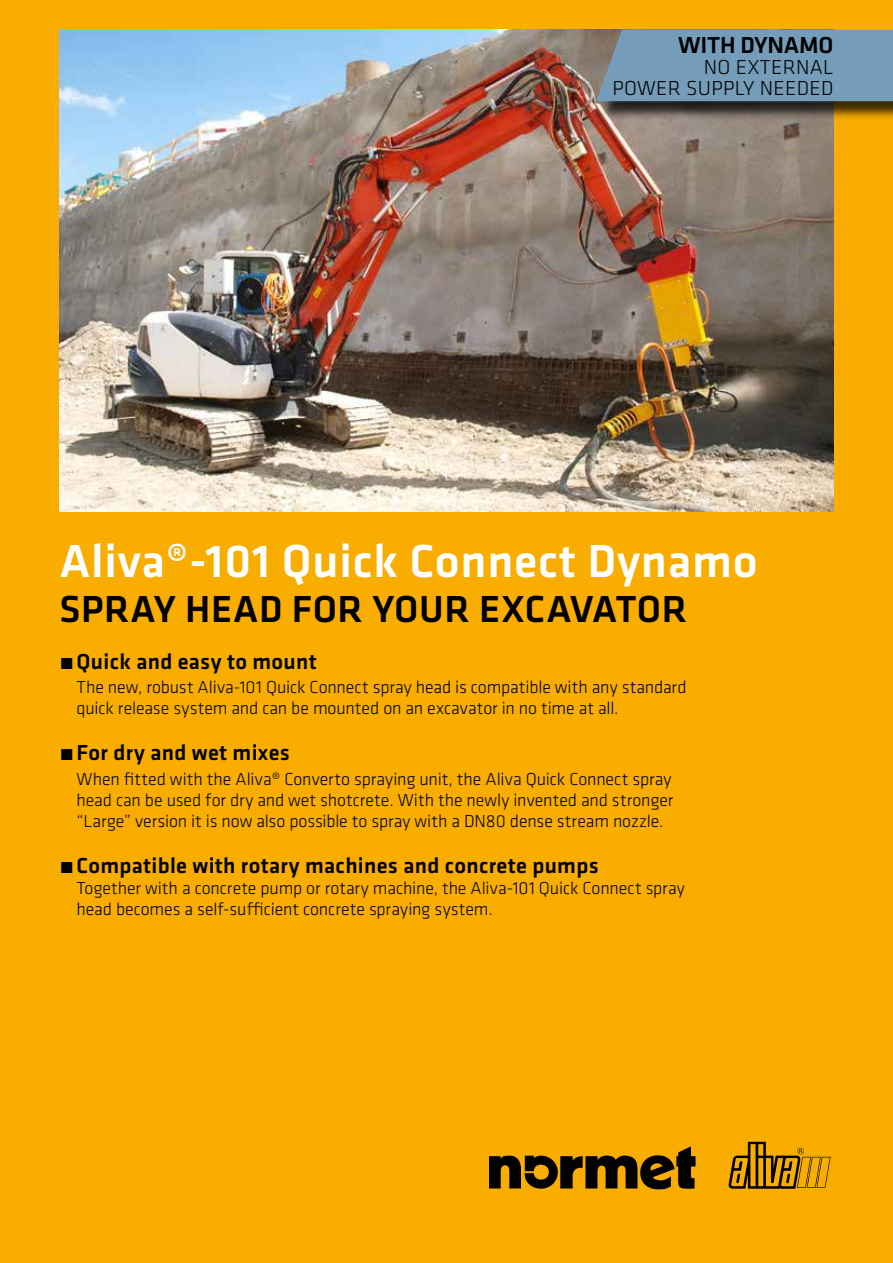
<style>
.page{position:relative;width:893px;height:1263px;background:#f8ad00}
.page>*{position:absolute;margin:0;border:0;box-sizing:border-box;transform-origin:0 0}
.t1{font:500 48px "Klavika";letter-spacing:.015em;color:#fff}
.t2{font:500 39px "Klavika";letter-spacing:.015em;color:#000}
.t3{font:500 24px "Klavika";letter-spacing:-.01em;color:#000}
.t4{font:500 22.5px "Klavika";letter-spacing:.015em;color:#000}
.t5{font:300 21px/21px "Klavika";letter-spacing:.015em;color:#000;text-align:right}
.t6{font:300 18px/21px "Klavika";letter-spacing:-.005em;color:#000}
</style>
<div class="page">
<img style="left:60px;top:30px;width:773px;height:481px">
<div style="left:599px;top:32px;width:294px;height:88px;background:#000;opacity:.75"></div>
<div style="left:596px;top:30px;width:297px;height:71px;background:#759cb8"></div>
<svg style="left:728px;top:1142px;width:103px;height:47px"></svg>
<svg style="left:489px;top:1146px;width:206px;height:43px"></svg>
<h3 class="t3" style="left:678px;top:32px;width:157px">WITH DYNAMO</h3>
<p class="t5" style="left:612px;top:57px;width:222px">NO EXTERNAL<br>POWER SUPPLY NEEDED</p>
<h1 class="t1" style="left:60px;top:535px;width:700px">Aliva®-101 Quick Connect Dynamo</h1>
<h2 class="t2" style="left:60px;top:588px;width:629px">SPRAY HEAD FOR YOUR EXCAVATOR</h2>
<p class="t4" style="left:60px;top:649px;width:259px">•Quick and easy to mount</p>
<p class="t6" style="left:77px;top:677px;width:611px">The new, robust Aliva-101 Quick Connect spray head is compatible with any standard quick release system and can be mounted on an excavator in no time at all.</p>
<p class="t4" style="left:60px;top:740px;width:232px">•For dry and wet mixes</p>
<p class="t6" style="left:77px;top:769px;width:598px;text-align:justify">When fitted with the Aliva® Converto spraying unit, the Aliva Quick Connect spray head can be used for dry and wet shotcrete. With the newly invented and stronger “Large” version it is now also possible to spray with a DN80 dense stream nozzle.</p>
<p class="t4" style="left:60px;top:853px;width:541px">•Compatible with rotary machines and concrete pumps</p>
<p class="t6" style="left:77px;top:877px;width:610px">Together with a concrete pump or rotary machine, the Aliva-101 Quick Connect spray head becomes a self-sufficient concrete spraying system.</p>
</div>
